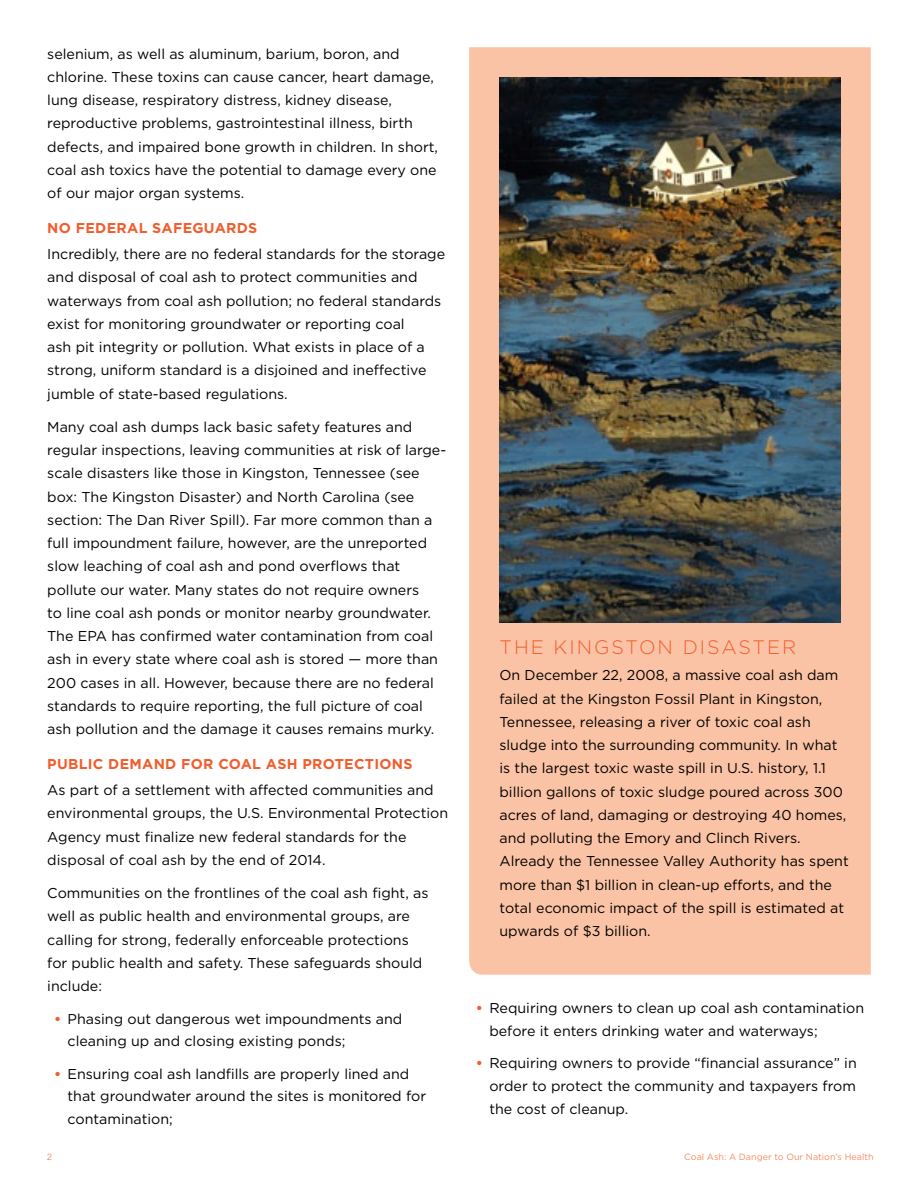
<style>
.page{position:relative;width:918px;height:1188px;background:#fff}
.page>*{position:absolute;margin:0;border:0;box-sizing:border-box;transform-origin:0 0}
.t1{font:300 19.5px "Gotham";letter-spacing:.1em;color:#f15d2d}
.t2{font:14.25px/23.2px "Gotham";color:#000}
.t3{font:700 14.25px "Gotham";letter-spacing:.02em;color:#f15d2d}
.t4{font:9px "Gotham";color:#f68b5f}
.s1{font-weight:700;color:#f15d2d}
</style>
<div class="page">
<div style="left:469px;top:47px;width:402px;height:928px;background:#fbc3a5"></div>
<img style="left:500px;top:78px;width:340px;height:544px">
<p class="t2" style="left:47px;top:42px;width:392px">selenium, as well as aluminum, barium, boron, and chlorine. These toxins can cause cancer, heart damage, lung disease, respiratory distress, kidney disease, reproductive problems, gastrointestinal illness, birth defects, and impaired bone growth in children. In short, coal ash toxics have the potential to damage every one of our major organ systems.</p>
<p class="t3" style="left:47px;top:218px;width:50px">NO FEDERAL</p>
<p class="t3" style="left:152px;top:218px;width:21px">SAFEGUARDS</p>
<p class="t2" style="left:47px;top:242px;width:399px">Incredibly, there are no federal standards for the storage and disposal of coal ash to protect communities and waterways from coal ash pollution; no federal standards exist for monitoring groundwater or reporting coal<br>ash pit integrity or pollution. What exists in place of a strong, uniform standard is a disjoined and ineffective jumble of state-based regulations.</p>
<p class="t2" style="left:47px;top:415px;width:400px">Many coal ash dumps lack basic safety features and regular inspections, leaving communities at risk of large&shy;scale disasters like those in Kingston, Tennessee (see box: The Kingston Disaster) and North Carolina (see section: The Dan River Spill). Far more common than a full impoundment failure, however, are the unreported slow leaching of coal ash and pond overflows that pollute our water. Many states do not require owners<br>to line coal ash ponds or monitor nearby groundwater.<br>The EPA has confirmed water contamination from coal ash in every state where coal ash is stored — more than 200 cases in all. However, because there are no federal standards to require reporting, the full picture of coal ash pollution and the damage it causes remains murky.</p>
<p class="t3" style="left:47px;top:754px;width:41px">PUBLIC</p>
<p class="t3" style="left:108px;top:754px;width:24px">DEMAND</p>
<p class="t3" style="left:181px;top:754px;width:12px">FOR</p>
<p class="t3" style="left:218px;top:754px;width:22px">COAL</p>
<p class="t3" style="left:266px;top:754px;width:58px">ASH PROTECTIONS</p>
<p class="t2" style="left:47px;top:778px;width:402px">As part of a settlement with affected communities and environmental groups, the U.S. Environmental Protection Agency must finalize new federal standards for the disposal of coal ash by the end of 2014.</p>
<p class="t2" style="left:47px;top:881px;width:383px">Communities on the frontlines of the coal ash fight, as well as public health and environmental groups, are calling for strong, federally enforceable protections for public health and safety. These safeguards should include:</p>
<p class="t2" style="left:68px;top:1007px;width:336px;line-height:22.5px;text-indent:-13px"><span class="s1">•</span> Phasing out dangerous wet impoundments and cleaning up and closing existing ponds;</p>
<p class="t2" style="left:68px;top:1062px;width:360px;line-height:22.5px;text-indent:-13px"><span class="s1">•</span> Ensuring coal ash landfills are properly lined and that groundwater around the sites is monitored for contamination;</p>
<h1 class="t1" style="left:499px;top:635px;width:215px">THE KINGSTON DISASTER</h1>
<p class="t2" style="left:499px;top:663px;width:351px">On December 22, 2008, a massive coal ash dam failed at the Kingston Fossil Plant in Kingston, Tennessee, releasing a river of toxic coal ash sludge into the surrounding community. In what is the largest toxic waste spill in U.S. history, 1.1 billion gallons of toxic sludge poured across 300 acres of land, damaging or destroying 40 homes, and polluting the Emory and Clinch Rivers.<br>Already the Tennessee Valley Authority has spent more than $1 billion in clean-up efforts, and the total economic impact of the spill is estimated at upwards of $3 billion.</p>
<p class="t2" style="left:489px;top:997px;width:376px;line-height:22.5px;text-indent:-13px"><span class="s1">•</span> Requiring owners to clean up coal ash contamination before it enters drinking water and waterways;</p>
<p class="t2" style="left:489px;top:1051px;width:369px;text-align:justify;text-indent:-13px"><span class="s1">•</span> Requiring owners to provide “financial assurance” in order to protect the community and taxpayers from the cost of cleanup.</p>
<p class="t4" style="left:47px;top:1151px;width:7px">2</p>
<p class="t4" style="left:684px;top:1151px;width:191px">Coal Ash: A Danger to Our Nation’s Health</p>
</div>
